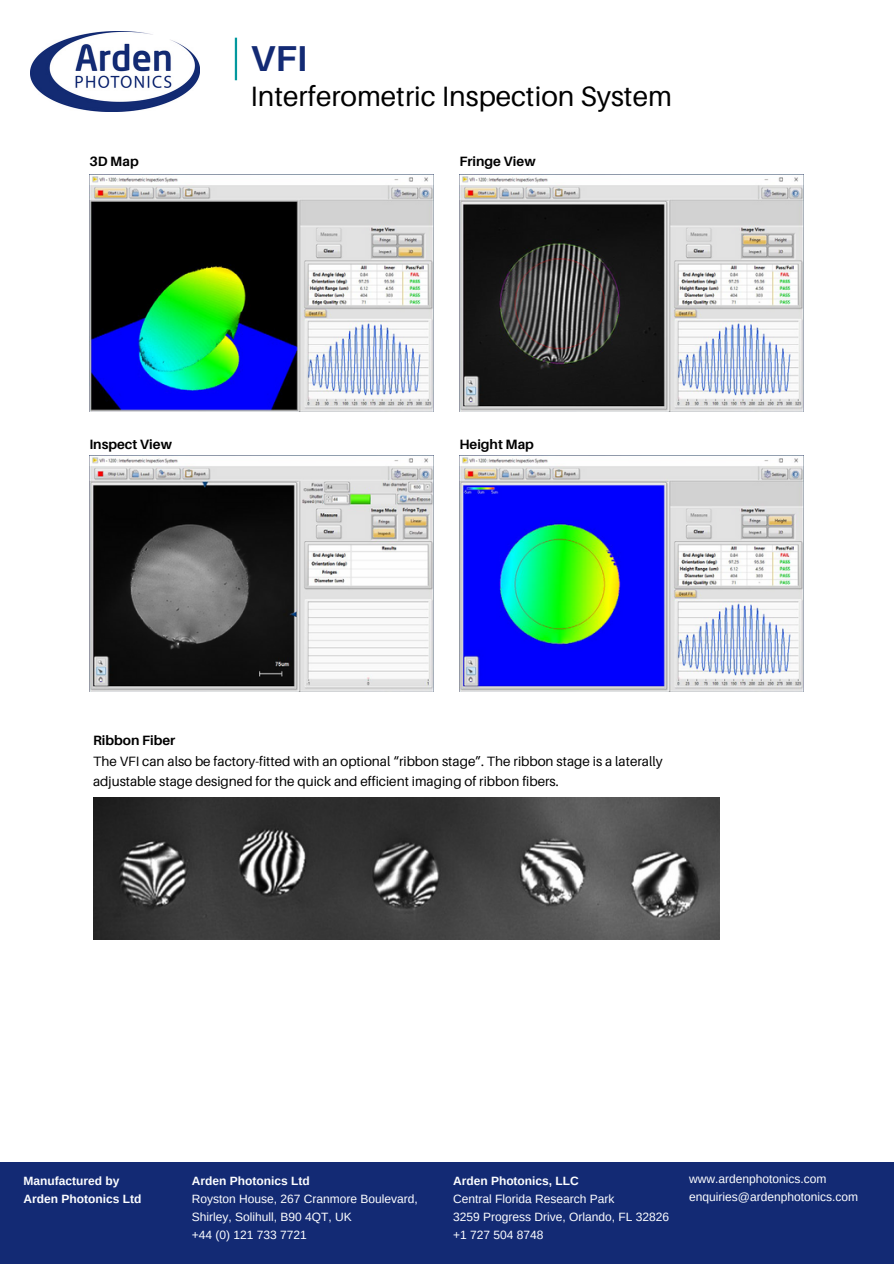
<style>
.page{position:relative;width:894px;height:1264px;background:#fff}
.page>*{position:absolute;margin:0;border:0;box-sizing:border-box;transform-origin:0 0}
.t1{font:700 36px "Aileron";color:#132a74}
.t2{font:27.9px "Aileron";color:#000}
.t3{font:13.5px/20.2px "Aileron";color:#000}
.t4{font:700 13.5px "Aileron";color:#000}
.t5{font:12px "Arimo";color:#fdfeff}
.t6{font:700 12px/18px "Arimo";color:#fdfeff}
.s1{font-weight:700}
</style>
<div class="page">
<img style="left:30px;top:31px;width:169px;height:80px">
<hr style="left:235px;top:38px;width:2px;height:42px;background:#03989e">
<div style="left:0;top:1161px;width:893px;height:102px;background:#132a74"></div>
<img style="left:89px;top:175px;width:345px;height:236px">
<img style="left:459px;top:175px;width:344px;height:236px">
<img style="left:89px;top:455px;width:345px;height:236px">
<img style="left:459px;top:455px;width:344px;height:236px">
<img style="left:93px;top:798px;width:625px;height:141px">
<p class="t4" style="left:89px;top:152px;width:51px">3D Map</p>
<p class="t1" style="left:250px;top:36px;width:58px">VFI</p>
<p class="t2" style="left:250px;top:79px;width:423px">Interferometric Inspection System</p>
<p class="t4" style="left:459px;top:152px;width:78px">Fringe View</p>
<p class="t4" style="left:89px;top:436px;width:84px">Inspect View</p>
<p class="t4" style="left:459px;top:436px;width:76px">Height Map</p>
<p class="t3" style="left:93px;top:730px;width:571px"><span class="s1">Ribbon Fiber<br></span>The VFI can also be factory-fitted with an optional “ribbon stage”. The ribbon stage is a laterally adjustable stage designed for the quick and efficient imaging of ribbon fibers.</p>
<p class="t6" style="left:23px;top:1171px;width:119px">Manufactured by<br>Arden Photonics Ltd</p>
<h3 class="t6" style="left:192px;top:1171px;width:119px">Arden Photonics Ltd</h3>
<p class="t5" style="left:192px;top:1192px;width:227px">Royston House, 267 Cranmore Boulevard,</p>
<h3 class="t5" style="left:192px;top:1210px;width:161px">Shirley, Solihull, B90 4QT, UK</h3>
<p class="t5" style="left:192px;top:1228px;width:117px">+44 (0) 121 733 7721</p>
<h4 class="t6" style="left:453px;top:1171px;width:127px">Arden Photonics, LLC</h4>
<p class="t5" style="left:453px;top:1192px;width:163px">Central Florida Research Park</p>
<h5 class="t5" style="left:453px;top:1210px;width:217px">3259 Progress Drive, Orlando, FL 32826</h5>
<p class="t5" style="left:453px;top:1228px;width:92px">+1 727 504 8748</p>
<p class="t5" style="left:689px;top:1172px;width:139px">www.ardenphotonics.com</p>
<p class="t5" style="left:689px;top:1190px;width:170px">enquiries@ardenphotonics.com</p>
</div>
